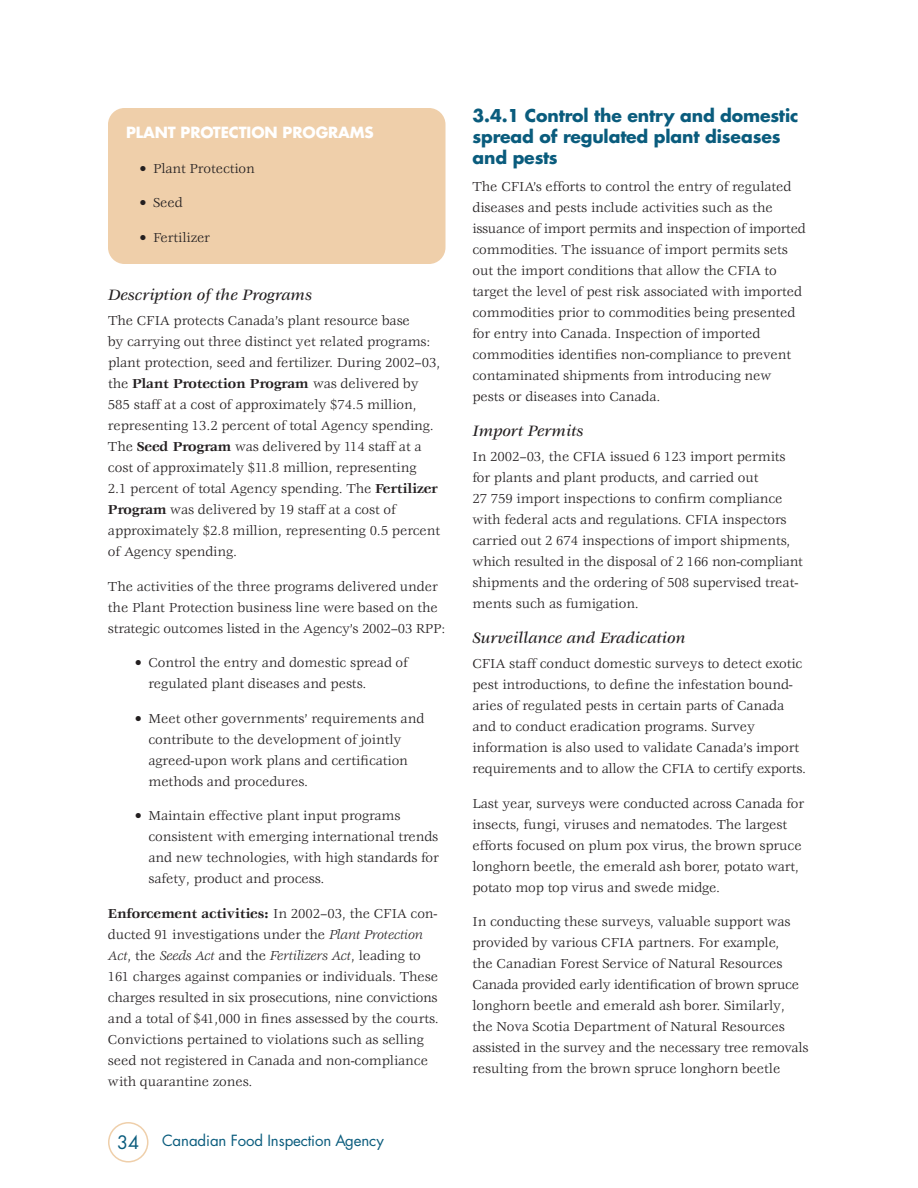
<style>
.page{position:relative;width:918px;height:1188px;background:#fff}
.page>*{position:absolute;margin:0;border:0;box-sizing:border-box;transform-origin:0 0}
.t1{font:18px "Futura";color:#0a5c7d}
.t2{font:700 17.25px/21px "Futura";letter-spacing:-.005em;color:#0a5c7d}
.t3{font:italic 500 16.5px "Veljovic";letter-spacing:-.005em;color:#231f20}
.t4{font:15px "Futura";letter-spacing:-.005em;color:#0a5c7d}
.t5{font:700 15px "Futura";letter-spacing:-.005em;color:#fff}
.t6{font:14.25px/21px "Veljovic";letter-spacing:-.005em;color:#231f20}
.s1{font-weight:700}
.s2{font-style:italic}
</style>
<div class="page">
<svg style="left:108px;top:1122px;width:40px;height:41px"></svg>
<div style="left:108px;top:108px;width:338px;height:156px;background:#efcfaa;border-radius:16px"></div>
<p class="t5" style="left:126px;top:126px;width:249px">PLANT PROTECTION PROGRAMS</p>
<p class="t6" style="left:140px;top:159px;width:117px">• Plant Protection</p>
<p class="t6" style="left:140px;top:193px;width:45px">• Seed</p>
<p class="t6" style="left:140px;top:228px;width:72px">• Fertilizer</p>
<p class="t3" style="left:108px;top:288px;width:206px">Description of the Programs</p>
<p class="t6" style="left:108px;top:311px;width:334px">The CFIA protects Canada’s plant resource base<br>by carrying out three distinct yet related programs: plant protection, seed and fertilizer. During 2002–03, the <span class="s1">Plant Protection Program</span> was delivered by 585 staff at a cost of approximately $74.5 million, representing 13.2 percent of total Agency spending.<br>The <span class="s1">Seed Program</span> was delivered by 114 staff at a cost of approximately $11.8 million, representing<br>2.1 percent of total Agency spending. The <span class="s1">Fertilizer Program</span> was delivered by 19 staff at a cost of approximately $2.8 million, representing 0.5 percent of Agency spending.</p>
<p class="t6" style="left:108px;top:577px;width:339px">The activities of the three programs delivered under the Plant Protection business line were based on the strategic outcomes listed in the Agency’s 2002–03 RPP:</p>
<p class="t6" style="left:148px;top:653px;width:261px;text-indent:-14px">• Control the entry and domestic spread of regulated plant diseases and pests.</p>
<p class="t6" style="left:148px;top:709px;width:277px;text-indent:-13px">• Meet other governments’ requirements and contribute to the development of jointly agreed-upon work plans and certification methods and procedures.</p>
<p class="t6" style="left:148px;top:806px;width:292px;text-indent:-14px">• Maintain effective plant input programs consistent with emerging international trends and new technologies, with high standards for safety, product and process.</p>
<p class="t6" style="left:108px;top:904px;width:332px"><span class="s1">Enforcement activities:</span> In 2002–03, the CFIA con&shy;ducted 91 investigations under the <span class="s2">Plant Protection Act</span>, the <span class="s2">Seeds Act</span> and the <span class="s2">Fertilizers Act</span>, leading to 161 charges against companies or individuals. These charges resulted in six prosecutions, nine convictions and a total of $41,000 in fines assessed by the courts.<br>Convictions pertained to violations such as selling seed not registered in Canada and non-compliance with quarantine zones.</p>
<p class="t1" style="left:117px;top:1134px;width:24px">34</p>
<p class="t4" style="left:162px;top:1134px;width:223px">Canadian Food Inspection Agency</p>
<p class="t2" style="left:472px;top:107px;width:328px">3.4.1 Control the entry and domestic spread of regulated plant diseases and pests</p>
<p class="t6" style="left:472px;top:177px;width:335px">The CFIA’s efforts to control the entry of regulated diseases and pests include activities such as the issuance of import permits and inspection of imported commodities. The issuance of import permits sets out the import conditions that allow the CFIA to target the level of pest risk associated with imported commodities prior to commodities being presented for entry into Canada. Inspection of imported commodities identifies non-compliance to prevent contaminated shipments from introducing new pests or diseases into Canada.</p>
<p class="t3" style="left:472px;top:424px;width:113px">Import Permits</p>
<p class="t6" style="left:472px;top:447px;width:332px">In 2002–03, the CFIA issued 6 123 import permits for plants and plant products, and carried out<br>27 759 import inspections to confirm compliance with federal acts and regulations. CFIA inspectors carried out 2 674 inspections of import shipments, which resulted in the disposal of 2 166 non-compliant shipments and the ordering of 508 supervised treat&shy;ments such as fumigation.</p>
<p class="t3" style="left:472px;top:631px;width:215px">Surveillance and Eradication</p>
<p class="t6" style="left:472px;top:654px;width:335px">CFIA staff conduct domestic surveys to detect exotic pest introductions, to define the infestation bound&shy;aries of regulated pests in certain parts of Canada and to conduct eradication programs. Survey information is also used to validate Canada’s import requirements and to allow the CFIA to certify exports.</p>
<p class="t6" style="left:472px;top:794px;width:333px">Last year, surveys were conducted across Canada for insects, fungi, viruses and nematodes. The largest efforts focused on plum pox virus, the brown spruce longhorn beetle, the emerald ash borer, potato wart, potato mop top virus and swede midge.</p>
<p class="t6" style="left:472px;top:912px;width:338px">In conducting these surveys, valuable support was provided by various CFIA partners. For example,<br>the Canadian Forest Service of Natural Resources Canada provided early identification of brown spruce longhorn beetle and emerald ash borer. Similarly, the Nova Scotia Department of Natural Resources assisted in the survey and the necessary tree removals resulting from the brown spruce longhorn beetle</p>
</div>
